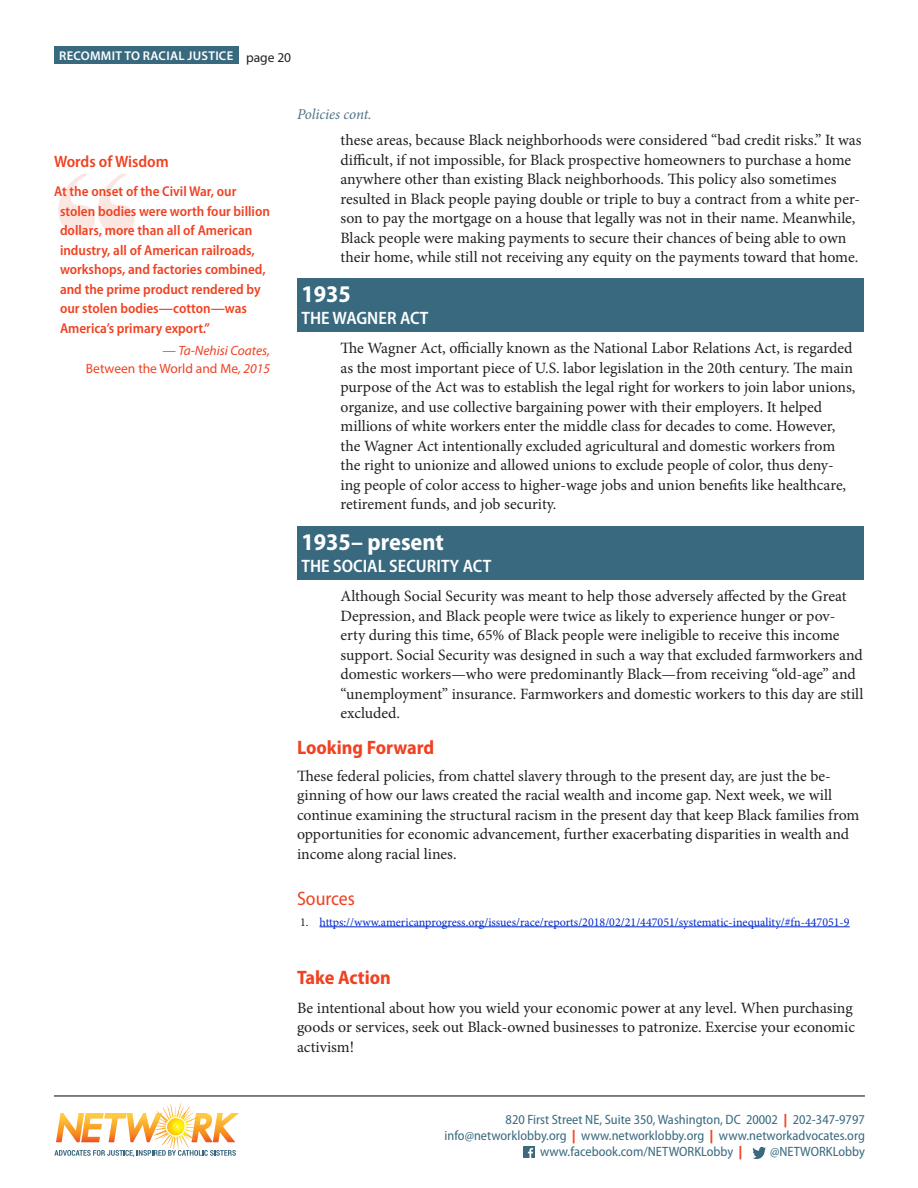
<style>
.page{position:relative;width:918px;height:1188px;background:#fff}
.page>*{position:absolute;margin:0;border:0;box-sizing:border-box;transform-origin:0 0}
.Sidebar_head_blue{font:700 semi-condensed 24px "Myriad Pro";color:#fff}
.Head01{font:700 semi-condensed 19.5px "Myriad Pro";color:#ef4222}
.Head__We_Pray{font:semi-condensed 19.5px "Myriad Pro";color:#ef4222}
.Sidebar_head_blue-2{font:600 semi-condensed 18px "Myriad Pro";color:#fff}
.Sidebar_head_Orange{font:600 semi-condensed 16.5px "Myriad Pro";color:#ef4222}
.Sidebar_head_blue-3{font:15.75px/19.5px "Minion Pro";color:#231f20}
.continued{font:italic 15px "Minion Pro";letter-spacing:-.01em;color:#4f7287}
.Sidebar_text_-_quote{font:600 semi-condensed 14.25px/19.5px "Myriad Pro";color:#ef4222}
.t1{font:semi-condensed 13.5px "Myriad Pro";color:#38697f}
.Sidebar_text_-_quote-2{font:italic 13.5px/18px "Myriad Pro";color:#ef4222;text-align:right}
.t2{font:600 12.75px "Myriad Pro";letter-spacing:.02em;color:#fff}
.t3{font:12px "Minion Pro";color:#0329cd}
.s1{font-weight:400;font-size:13.5px;color:#231f20}
.s2{font-stretch:semi-condensed}
.s3{font-style:normal}
.s4{color:#231f20}
.s5{font-weight:900;font-stretch:normal;color:#ef4222}
</style>
<div class="page">
<div style="left:54px;top:46px;width:184px;height:18px;background:#38697f"></div>
<svg style="left:54px;top:1103px;width:185px;height:54px"></svg>
<svg style="left:523px;top:1146px;width:12px;height:12px"></svg>
<img style="left:752px;top:1147px;width:14px;height:12px">
<hr style="left:54px;top:1096px;width:811px;height:1px;background:#000">
<div style="left:297px;top:278px;width:567px;height:24px;background:#38697f"></div>
<div style="left:297px;top:298px;width:567px;height:32px;background:#38697f"></div>
<div style="left:297px;top:326px;width:567px;height:6px;background:#38697f"></div>
<div style="left:297px;top:526px;width:567px;height:24px;background:#38697f"></div>
<div style="left:297px;top:546px;width:567px;height:32px;background:#38697f"></div>
<div style="left:297px;top:574px;width:567px;height:6px;background:#38697f"></div>
<hr style="left:320px;top:927px;width:530px;height:1px;background:#0329cd">
<img style="left:58px;top:174px;width:76px;height:60px">
<p class="t2" style="left:59px;top:48px;width:234px">RECOMMIT TO RACIAL JUSTICE <span class="s1">page 20</span></p>
<p class="Sidebar_head_Orange" style="left:54px;top:153px;width:116px">Words of Wisdom</p>
<p class="Sidebar_text_-_quote" style="left:60px;top:182px;width:211px;text-indent:-6px">At the onset of the Civil War, our stolen bodies were worth four billion dollars, more than all of American industry, all of American railroads, workshops, and factories combined, and the prime product rendered by our stolen bodies—cotton—was America’s primary export.”</p>
<p class="Sidebar_text_-_quote-2" style="left:86px;top:342px;width:186px"><span class="s2">—</span> Ta-Nehisi Coates,<br><span class="s3">Between the World and Me</span>, 2015</p>
<p class="continued" style="left:297px;top:104px;width:76px">Policies cont.</p>
<p class="Sidebar_head_blue-3" style="left:340px;top:130px;width:523px">these areas, because Black neighborhoods were considered “bad credit risks.” It was difficult, if not impossible, for Black prospective homeowners to purchase a home anywhere other than existing Black neighborhoods. This policy also sometimes resulted in Black people paying double or triple to buy a contract from a white per&shy;son to pay the mortgage on a house that legally was not in their name. Meanwhile, Black people were making payments to secure their chances of being able to own their home, while still not receiving any equity on the payments toward that home.</p>
<p class="Sidebar_head_blue" style="left:302px;top:281px;width:51px">1935</p>
<p class="Sidebar_head_blue-2" style="left:302px;top:308px;width:129px">THE WAGNER ACT</p>
<p class="Sidebar_head_blue-3" style="left:340px;top:339px;width:517px">The Wagner Act, officially known as the National Labor Relations Act, is regarded as the most important piece of U.S. labor legislation in the 20th century. The main purpose of the Act was to establish the legal right for workers to join labor unions, organize, and use collective bargaining power with their employers. It helped millions of white workers enter the middle class for decades to come. However, the Wagner Act intentionally excluded agricultural and domestic workers from the right to unionize and allowed unions to exclude people of color, thus deny&shy;ing people of color access to higher-wage jobs and union benefits like healthcare, retirement funds, and job security.</p>
<p class="Sidebar_head_blue" style="left:302px;top:528px;width:144px">1935– present</p>
<p class="Sidebar_head_blue-2" style="left:302px;top:556px;width:191px">THE SOCIAL SECURITY ACT</p>
<p class="Sidebar_head_blue-3" style="left:340px;top:586px;width:524px">Although Social Security was meant to help those adversely affected by the Great Depression, and Black people were twice as likely to experience hunger or pov&shy;erty during this time, 65% of Black people were ineligible to receive this income support. Social Security was designed in such a way that excluded farmworkers and domestic workers—who were predominantly Black—from receiving “old-age” and “unemployment” insurance. Farmworkers and domestic workers to this day are still excluded.</p>
<p class="Head01" style="left:297px;top:737px;width:139px">Looking Forward</p>
<p class="Sidebar_head_blue-3" style="left:297px;top:766px;width:564px">These federal policies, from chattel slavery through to the present day, are just the be&shy;ginning of how our laws created the racial wealth and income gap. Next week, we will continue examining the structural racism in the present day that keep Black families from opportunities for economic advancement, further exacerbating disparities in wealth and income along racial lines.</p>
<p class="Head__We_Pray" style="left:297px;top:888px;width:60px">Sources</p>
<p class="t3" style="left:300px;top:914px;width:551px"><span class="s4">1.</span> https://www.americanprogress.org/issues/race/reports/2018/02/21/447051/systematic-inequality/#fn-447051-9</p>
<p class="Head01" style="left:297px;top:967px;width:95px">Take Action</p>
<p class="Sidebar_head_blue-3" style="left:297px;top:998px;width:560px">Be intentional about how you wield your economic power at any level. When purchasing goods or services, seek out Black-owned businesses to patronize. Exercise your economic activism!</p>
<p class="t1" style="left:506px;top:1112px;width:361px">820 First Street NE, Suite 350, Washington, DC 20002 <span class="s5">|</span> 202-347-9797</p>
<p class="t1" style="left:445px;top:1128px;width:422px">info@networklobby.org <span class="s5">|</span> www.networklobby.org <span class="s5">|</span> www.networkadvocates.org</p>
<p class="t1" style="left:540px;top:1144px;width:204px">www.facebook.com/NETWORKLobby <span class="s5">|</span></p>
<p class="t1" style="left:770px;top:1144px;width:96px">@NETWORKLobby</p>
</div>
